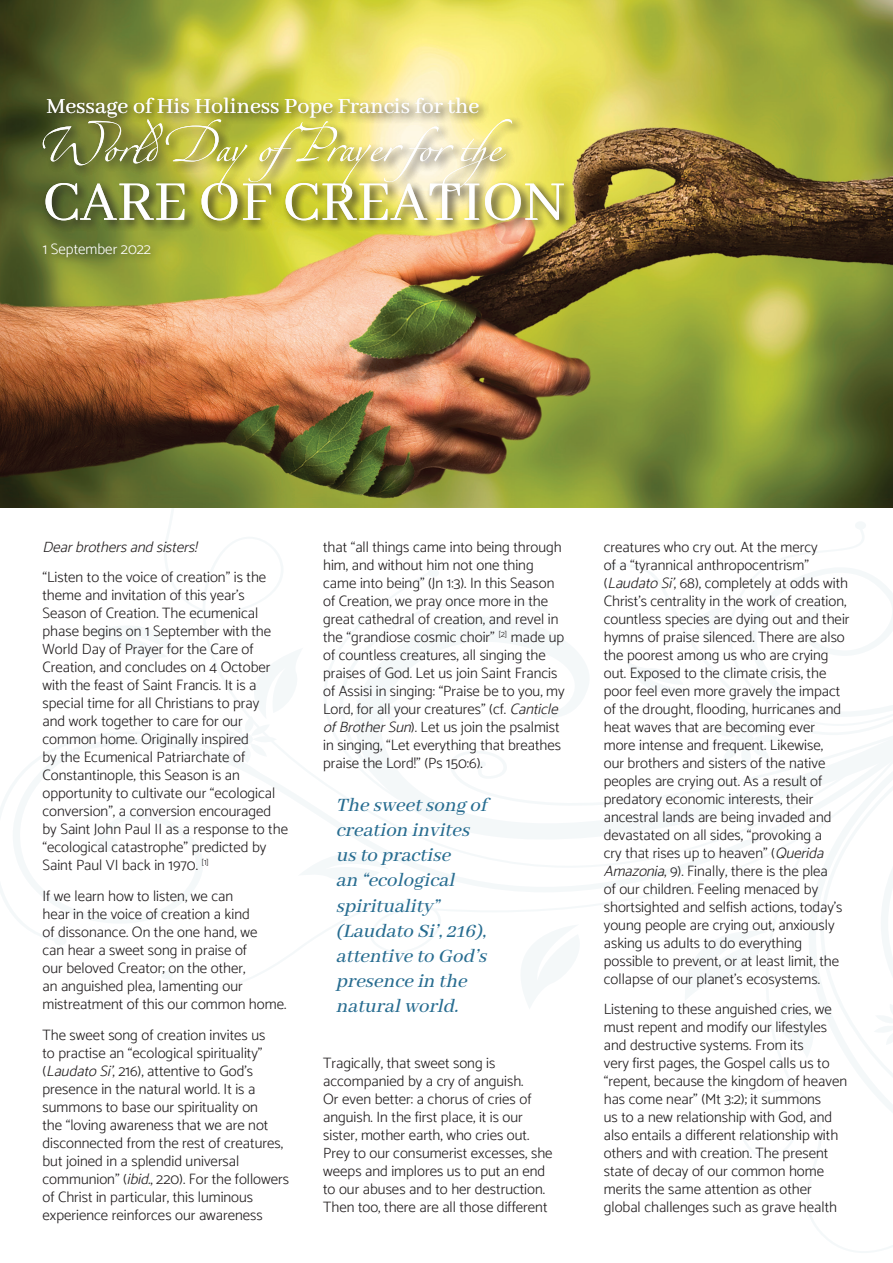
<style>
.page{position:relative;width:893px;height:1263px;background:#fff}
.page>*{position:absolute;margin:0;border:0;box-sizing:border-box;transform-origin:0 0}
.t1{font:61.65px "Zapfino Extra LT Two";color:#fff}
.t2{font:61.65px "Abhaya Libre";color:#fff}
.t3{font:24px "Abhaya Libre";color:#fff}
.t4{font:italic 500 21px/25.2px "Abhaya Libre";color:#276c90}
.t5{font:300 15px/18px "Catamaran";color:#231f20}
.t6{font:italic 300 15px "Catamaran";color:#231f20}
.t7{font:300 15px "Catamaran";color:#fff}
.s1{font-style:italic}
</style>
<div class="page">
<div style="left:161px;top:971px;width:12px;height:9px;background:#f4f8f9;border-radius:50%"></div>
<svg style="left:0;top:732px;width:202px;height:208px"></svg>
<div style="left:54px;top:936px;width:13px;height:9px;background:#f4f8f9;border-radius:50%"></div>
<svg style="left:130px;top:507px;width:85px;height:361px"></svg>
<svg style="left:89px;top:607px;width:88px;height:55px"></svg>
<svg style="left:215px;top:507px;width:678px;height:684px"></svg>
<img style="left:0;top:0;width:893px;height:507px">
<div style="left:39px;top:239px;width:122px;height:28px;background:#231f20;opacity:.5"></div>
<div style="left:39px;top:94px;width:536px;height:139px;background:#231f20;opacity:.5"></div>
<h2 class="t3" style="left:46px;top:93px;width:435px">Message of His Holiness Pope Francis for the</h2>
<h1 class="t1" style="left:43px;top:104px;width:499px">World Day ofPrayer for the</h1>
<h1 class="t2" style="left:43px;top:168px;width:523px">CARE OF CREATION</h1>
<p class="t7" style="left:43px;top:240px;width:110px">1 September 2022</p>
<p class="t6" style="left:43px;top:538px;width:161px">Dearbrothersandsisters!</p>
<p class="t5" style="left:43px;top:568px;width:247px">“Listen to the voice of creation” is the theme and invitation of this year’s Season of Creation. The ecumenical phase begins on 1 September with the World Day of Prayer for the Care of Creation, and concludes on 4 October with the feast of Saint Francis. It is a special time for all Christians to pray<br>and work together to care for our common home. Originally inspired<br>by the Ecumenical Patriarchate of Constantinople, this Season is an opportunity to cultivate our “ecological conversion”, a conversion encouraged by Saint John Paul II as a response to the “ecological catastrophe” predicted by Saint Paul VI back in 1970. <sup>[1]</sup></p>
<p class="t5" style="left:43px;top:887px;width:245px">If we learn how to listen, we can<br>hear in the voice of creation a kind<br>of dissonance. On the one hand, we<br>can hear a sweet song in praise of<br>our beloved Creator; on the other,<br>an anguished plea, lamenting our mistreatment of this our common home.</p>
<p class="t5" style="left:43px;top:1026px;width:248px">The sweet song of creation invites us<br>to practise an “ecological spirituality” (<span class="s1">LaudatoSi’</span>, 216), attentive to God’s presence in the natural world. It is a summons to base our spirituality on<br>the “loving awareness that we are not disconnected from the rest of creatures, but joined in a splendid universal communion” (<span class="s1">ibid.</span>, 220). For the followers of Christ in particular, this luminous experience reinforces our awareness</p>
<p class="t5" style="left:323px;top:537px;width:243px">that “all things came into being through him, and without him not one thing came into being” (Jn 1:3). In this Season of Creation, we pray once more in the great cathedral of creation, and revel in the “grandiose cosmic choir” <sup>[2]</sup> made up of countless creatures, all singing the praises of God. Let us join Saint Francis of Assisi in singing: “Praise be to you, my Lord, for all your creatures” (cf. <span class="s1">Canticle ofBrotherSun</span>). Let us join the psalmist in singing, “Let everything that breathes praise the Lord!” (Ps 150:6).</p>
<h3 class="t4" style="left:336px;top:793px;width:157px">Thesweetsong of creation invites usto practise<br>an “ecological spirituality” (Laudato Si’,216), attentiveto God’s presencein the naturalworld.</h3>
<p class="t5" style="left:323px;top:1054px;width:231px">Tragically, that sweet song is accompanied by a cry of anguish.<br>Or even better: a chorus of cries of anguish. In the first place, it is our sister, mother earth, who cries out.<br>Prey to our consumerist excesses, she weeps and implores us to put an end to our abuses and to her destruction.<br>Then too, there are all those different</p>
<p class="t5" style="left:604px;top:537px;width:247px">creatures who cry out. At the mercy<br>of a “tyrannical anthropocentrism” (<span class="s1">LaudatoSi’</span>, 68), completely at odds with Christ’s centrality in the work of creation, countless species are dying out and their hymns of praise silenced. There are also the poorest among us who are crying out. Exposed to the climate crisis, the poor feel even more gravely the impact of the drought, flooding, hurricanes and heat waves that are becoming ever more intense and frequent. Likewise,<br>our brothers and sisters of the native peoples are crying out. As a result of predatory economic interests, their ancestral lands are being invaded and devastated on all sides, “provoking a<br>cry that rises up to heaven” (<span class="s1">Querida Amazonia</span>, 9). Finally, there is the plea<br>of our children. Feeling menaced by shortsighted and selfish actions, today’s young people are crying out, anxiously asking us adults to do everything possible to prevent, or at least limit, the collapse of our planet’s ecosystems.</p>
<p class="t5" style="left:604px;top:1000px;width:245px">Listening to these anguished cries, we must repent and modify our lifestyles and destructive systems. From its<br>very first pages, the Gospel calls us to “repent, because the kingdom of heaven has come near” (Mt 3:2); it summons<br>us to a new relationship with God, and also entails a different relationship with others and with creation. The present state of decay of our common home merits the same attention as other global challenges such as grave health</p>
</div>
